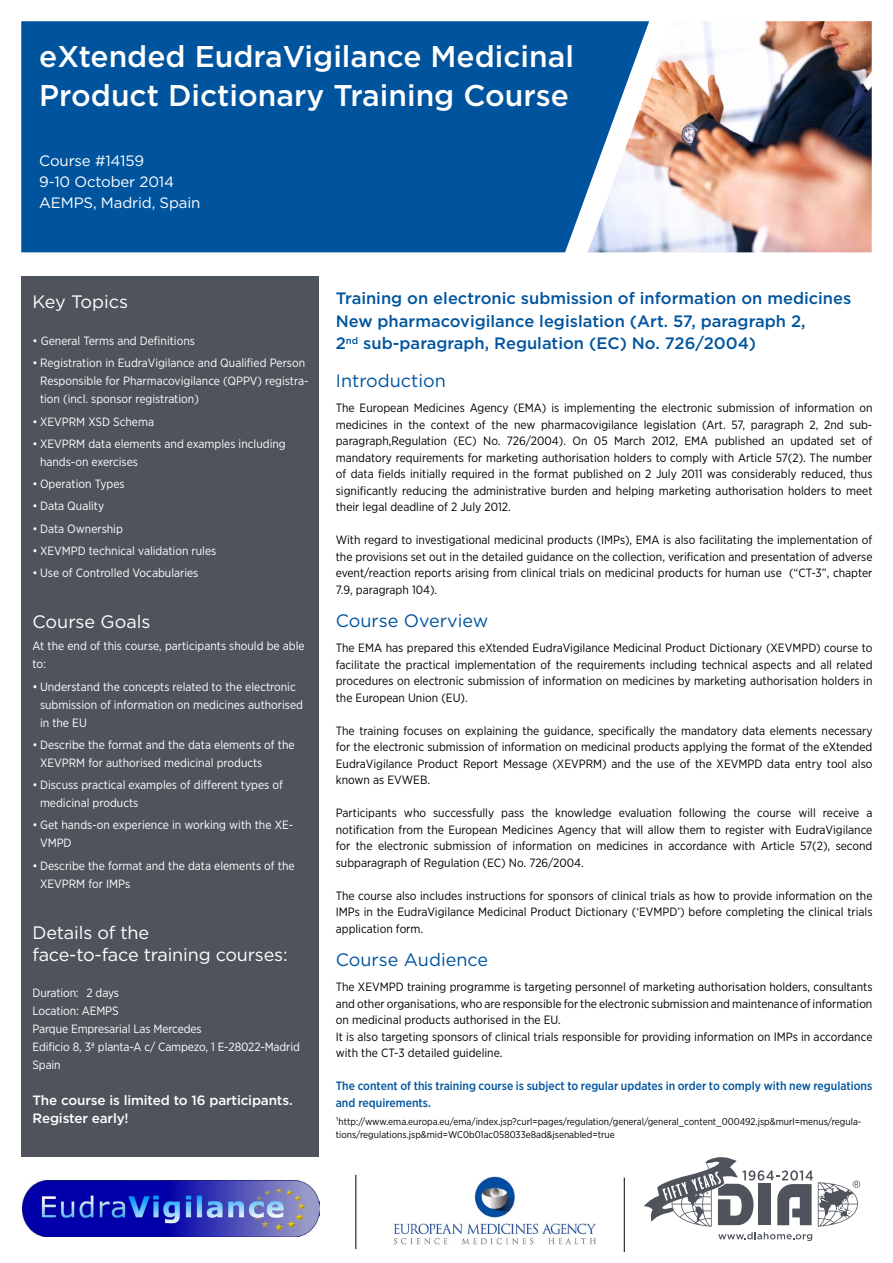
<style>
.page{position:relative;width:893px;height:1263px;background:#fff}
.page>*{position:absolute;margin:0;border:0;box-sizing:border-box;transform-origin:0 0}
.t1{font:500 30px/39px "Gotham";color:#fff}
.t2{font:18px/22.5px "Gotham";letter-spacing:-.01em;color:#fff}
.t3{font:18px "Gotham";color:#00549e}
.t4{font:500 16.5px/22.5px "Gotham";color:#00549e}
.t5{font:15px/21px "Gotham";letter-spacing:-.01em;color:#fff}
.t6{font:500 13.5px/18px "Gotham";letter-spacing:-.01em;color:#fff}
.t7{font:12px/16.5px "Gotham Narrow";color:#000;text-align:justify}
.t8{font:12px/18px "Gotham Narrow";color:#fff}
.t9{font:500 12px/16.5px "Gotham Narrow";color:#00549e}
.t10{font:9.75px/13.5px "Gotham Narrow";color:#000}
</style>
<div class="page">
<div style="left:21px;top:21px;width:543px;height:231px;background:#00549e"></div>
<div style="left:21px;top:276px;width:298px;height:881px;background:#4f545c"></div>
<img style="left:672px;top:21px;width:200px;height:231px">
<img style="left:393px;top:1176px;width:203px;height:69px">
<img style="left:22px;top:1180px;width:298px;height:56px">
<hr style="left:624px;top:1177px;width:1px;height:75px;background:#000">
<hr style="left:355px;top:1175px;width:1px;height:74px;background:#000">
<svg style="left:564px;top:21px;width:108px;height:232px"></svg>
<svg style="left:644px;top:1157px;width:216px;height:84px"></svg>
<h1 class="t1" style="left:39px;top:36px;width:536px">eXtended EudraVigilance Medicinal<br>Product Dictionary Training Course</h1>
<p class="t5" style="left:39px;top:149px;width:163px">Course #14159<br>9-10 October 2014<br>AEMPS, Madrid, Spain</p>
<h2 class="t2" style="left:33px;top:290px;width:97px">Key Topics</h2>
<p class="t8" style="left:33px;top:332px;width:164px">• General Terms and Definitions</p>
<p class="t8" style="left:40px;top:354px;width:270px;text-indent:-8px">• Registration in EudraVigilance and Qualified Person<br>Responsible for Pharmacovigilance (QPPV) registra&shy;tion (incl. sponsor registration)</p>
<p class="t8" style="left:33px;top:412px;width:123px">• XEVPRM XSD Schema</p>
<p class="t8" style="left:40px;top:434px;width:247px;text-indent:-8px">• XEVPRM data elements and examples including hands-on exercises</p>
<p class="t8" style="left:33px;top:475px;width:94px">• Operation Types</p>
<p class="t8" style="left:33px;top:497px;width:73px">• Data Quality</p>
<p class="t8" style="left:33px;top:519px;width:92px">• Data Ownership</p>
<p class="t8" style="left:33px;top:541px;width:185px">• XEVMPD technical validation rules</p>
<p class="t8" style="left:33px;top:564px;width:167px">• Use of Controlled Vocabularies</p>
<h2 class="t2" style="left:33px;top:610px;width:119px">Course Goals</h2>
<p class="t8" style="left:33px;top:637px;width:274px">At the end of this course, participants should be able to:</p>
<p class="t8" style="left:40px;top:677px;width:265px;text-indent:-8px">• Understand the concepts related to the electronic submission of information on medicines authorised in the EU</p>
<p class="t8" style="left:40px;top:735px;width:256px;text-indent:-8px">• Describe the format and the data elements of the<br>XEVPRM for authorised medicinal products</p>
<p class="t8" style="left:40px;top:776px;width:244px;text-indent:-8px">• Discuss practical examples of different types of medicinal products</p>
<p class="t8" style="left:40px;top:816px;width:255px;text-indent:-8px">• Get hands-on experience in working with the XE-<br>VMPD</p>
<p class="t8" style="left:40px;top:856px;width:256px;text-indent:-8px">• Describe the format and the data elements of the<br>XEVPRM for IMPs</p>
<h2 class="t2" style="left:33px;top:921px;width:257px">Details of the<br>face-to-face training courses:</h2>
<p class="t8" style="left:33px;top:984px;width:269px">Duration: 2 days<br>Location: AEMPS<br>Parque Empresarial Las Mercedes<br>Edificio 8, 3ª planta-A c/ Campezo, 1 E-28022-Madrid<br>Spain</p>
<p class="t6" style="left:33px;top:1091px;width:262px">The course is limited to 16 participants.<br>Register early!</p>
<h3 class="t4" style="left:336px;top:287px;width:517px">Training on electronic submission of information on medicines<br>New pharmacovigilance legislation (Art. 57, paragraph 2,<br>2<sup>nd</sup> sub-paragraph, Regulation (EC) No. 726/2004)</h3>
<h2 class="t3" style="left:336px;top:369px;width:112px">Introduction</h2>
<p class="t7" style="left:336px;top:400px;width:538px">The European Medicines Agency (EMA) is implementing the electronic submission of information on medicines in the context of the new pharmacovigilance legislation (Art. 57, paragraph 2, 2nd sub&shy;paragraph,Regulation (EC) No. 726/2004). On 05 March 2012, EMA published an updated set of mandatory requirements for marketing authorisation holders to comply with Article 57(2). The number of data fields initially required in the format published on 2 July 2011 was considerably reduced, thus significantly reducing the administrative burden and helping marketing authorisation holders to meet their legal deadline of 2 July 2012.</p>
<p class="t7" style="left:336px;top:532px;width:538px">With regard to investigational medicinal products (IMPs), EMA is also facilitating the implementation of the provisions set out in the detailed guidance on the collection, verification and presentation of adverse event/reaction reports arising from clinical trials on medicinal products for human use (“CT-3”, chapter 7.9, paragraph 104).</p>
<h2 class="t3" style="left:336px;top:609px;width:154px">Course Overview</h2>
<p class="t7" style="left:336px;top:640px;width:538px">The EMA has prepared this eXtended EudraVigilance Medicinal Product Dictionary (XEVMPD) course to facilitate the practical implementation of the requirements including technical aspects and all related procedures on electronic submission of information on medicines by marketing authorisation holders in the European Union (EU).</p>
<p class="t7" style="left:336px;top:722px;width:538px">The training focuses on explaining the guidance, specifically the mandatory data elements necessary for the electronic submission of information on medicinal products applying the format of the eXtended EudraVigilance Product Report Message (XEVPRM) and the use of the XEVMPD data entry tool also known as EVWEB.</p>
<p class="t7" style="left:336px;top:805px;width:538px">Participants who successfully pass the knowledge evaluation following the course will receive a notification from the European Medicines Agency that will allow them to register with EudraVigilance for the electronic submission of information on medicines in accordance with Article 57(2), second subparagraph of Regulation (EC) No. 726/2004.</p>
<p class="t7" style="left:336px;top:887px;width:538px">The course also includes instructions for sponsors of clinical trials as how to provide information on the IMPs in the EudraVigilance Medicinal Product Dictionary (‘EVMPD’) before completing the clinical trials application form.</p>
<h2 class="t3" style="left:336px;top:948px;width:154px">Course Audience</h2>
<p class="t7" style="left:336px;top:979px;width:538px;text-align:left">The XEVMPD training programme is targeting personnel of marketing authorisation holders, consultants and other organisations, who are responsible for the electronic submission and maintenance of information on medicinal products authorised in the EU.<br>It is also targeting sponsors of clinical trials responsible for providing information on IMPs in accordance with the CT-3 detailed guideline.</p>
<p class="t9" style="left:336px;top:1078px;width:538px">The content of this training course is subject to regular updates in order to comply with new regulations and requirements.</p>
<p class="t10" style="left:336px;top:1114px;width:527px">¹http://www.ema.europa.eu/ema/index.jsp?curl=pages/regulation/general/general_content_000492.jsp&amp;murl=menus/regula&shy;tions/regulations.jsp&amp;mid=WC0b01ac058033e8ad&amp;jsenabled=true</p>
</div>
